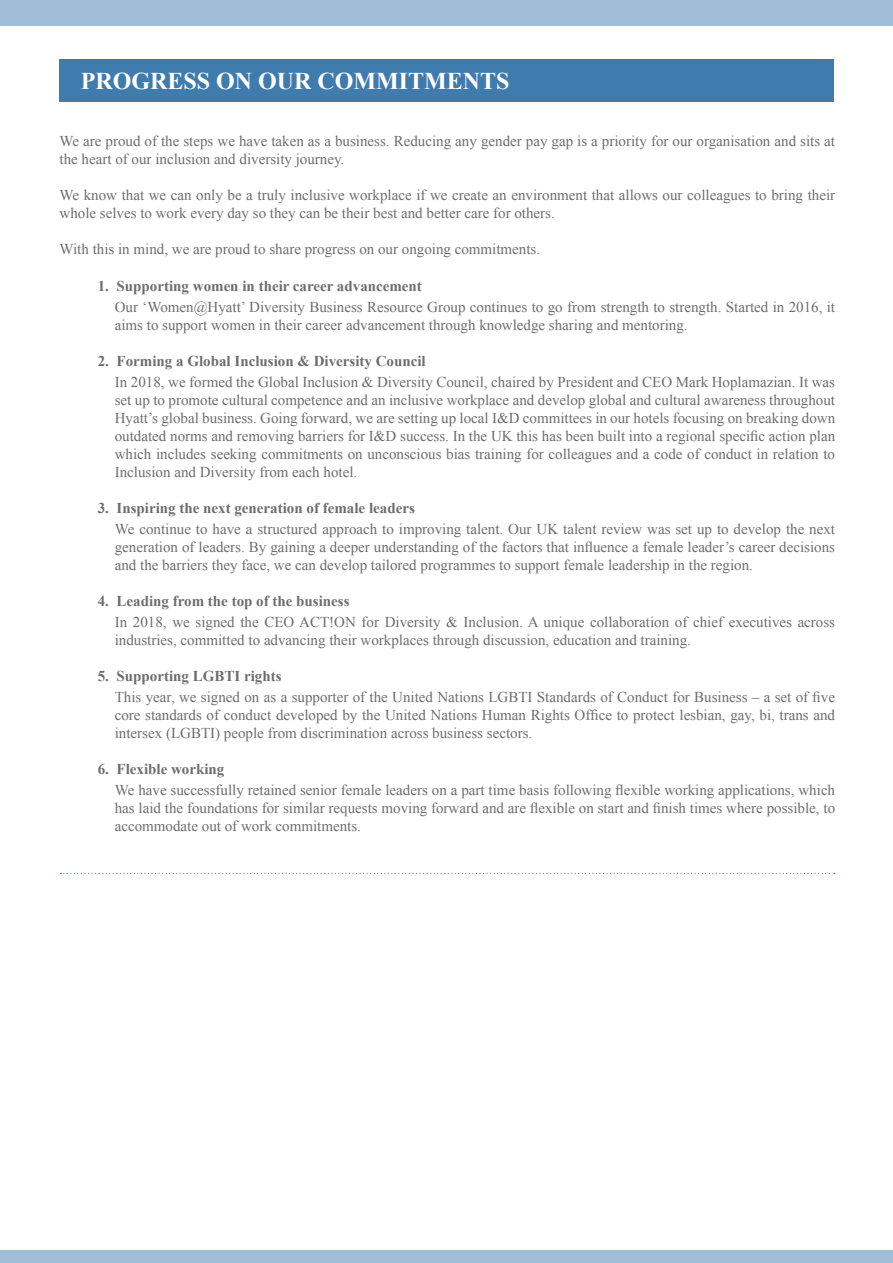
<style>
.page{position:relative;width:893px;height:1263px;background:#fff}
.page>*{position:absolute;margin:0;border:0;box-sizing:border-box;transform-origin:0 0}
.t1{font:700 24px "Times New Roman";color:#fff}
.t2{font:15px/18px "Times New Roman";color:#6c6d70}
.t3{font:700 15px "Times New Roman";color:#6c6d70}
</style>
<div class="page">
<div style="left:0;top:0;width:893px;height:26px;background:#9fbdd6"></div>
<div style="left:59px;top:60px;width:774px;height:42px;background:#407bae"></div>
<div style="left:0;top:1250px;width:893px;height:13px;background:#9fbdd6"></div>
<svg style="left:60px;top:873px;width:775px;height:1px"></svg>
<p class="t1" style="left:81px;top:64px;width:430px">PROGRESS ON OUR COMMITMENTS</p>
<p class="t2" style="left:60px;top:132px;width:777px">We are proud of the steps we have taken as a business. Reducing any gender pay gap is a priority for our organisation and sits at the heart of our inclusion and diversity journey.</p>
<p class="t2" style="left:60px;top:186px;width:777px">We know that we can only be a truly inclusive workplace if we create an environment that allows our colleagues to bring their whole selves to work every day so they can be their best and better care for others.</p>
<p class="t2" style="left:60px;top:240px;width:482px">With this in mind, we are proud to share progress on our ongoing commitments.</p>
<p class="t3" style="left:98px;top:275px;width:326px">1. Supporting women in their career advancement</p>
<p class="t2" style="left:115px;top:297px;width:722px">Our ‘Women@Hyatt’ Diversity Business Resource Group continues to go from strength to strength. Started in 2016, it aims to support women in their career advancement through knowledge sharing and mentoring.</p>
<p class="t3" style="left:98px;top:350px;width:329px">2. Forming a Global Inclusion &amp; Diversity Council</p>
<p class="t2" style="left:115px;top:372px;width:722px;text-align:justify">In 2018, we formed the Global Inclusion &amp; Diversity Council, chaired by President and CEO Mark Hoplamazian. It was set up to promote cultural competence and an inclusive workplace and develop global and cultural awareness throughout Hyatt’s global business. Going forward, we are setting up local I&amp;D committees in our hotels focusing on breaking down outdated norms and removing barriers for I&amp;D success. In the UK this has been built into a regional specific action plan which includes seeking commitments on unconscious bias training for colleagues and a code of conduct in relation to Inclusion and Diversity from each hotel.</p>
<p class="t3" style="left:98px;top:497px;width:319px">3. Inspiring the next generation of female leaders</p>
<p class="t2" style="left:115px;top:519px;width:722px;text-align:justify">We continue to have a structured approach to improving talent. Our UK talent review was set up to develop the next generation of leaders. By gaining a deeper understanding of the factors that influence a female leader’s career decisions and the barriers they face, we can develop tailored programmes to support female leadership in the region.</p>
<p class="t3" style="left:98px;top:590px;width:253px">4. Leading from the top of the business</p>
<p class="t2" style="left:115px;top:612px;width:722px">In 2018, we signed the CEO ACT!ON for Diversity &amp; Inclusion. A unique collaboration of chief executives across industries, committed to advancing their workplaces through discussion, education and training.</p>
<p class="t3" style="left:98px;top:665px;width:185px">5. Supporting LGBTI rights</p>
<p class="t2" style="left:115px;top:687px;width:722px;text-align:justify">This year, we signed on as a supporter of the United Nations LGBTI Standards of Conduct for Business – a set of five core standards of conduct developed by the United Nations Human Rights Office to protect lesbian, gay, bi, trans and intersex (LGBTI) people from discrimination across business sectors.</p>
<p class="t3" style="left:98px;top:758px;width:128px">6. Flexible working</p>
<p class="t2" style="left:115px;top:780px;width:722px;text-align:justify">We have successfully retained senior female leaders on a part time basis following flexible working applications, which has laid the foundations for similar requests moving forward and are flexible on start and finish times where possible, to accommodate out of work commitments.</p>
</div>
